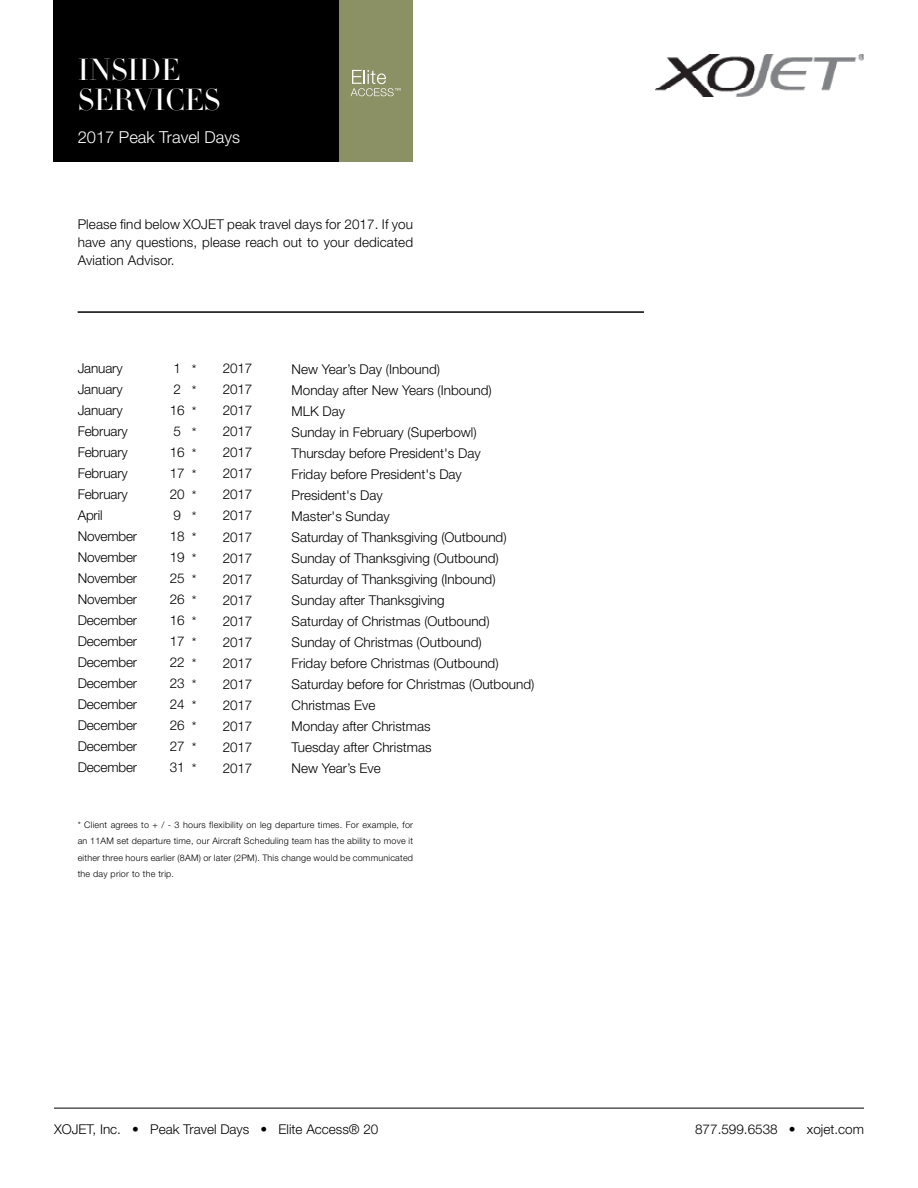
<style>
.page{position:relative;width:918px;height:1188px;background:#fff}
.page>*{position:absolute;margin:0;border:0;box-sizing:border-box;transform-origin:0 0}
.t1{font:300 30px/30px "HTF Didot L42";color:#fff}
.t2{font:300 16.5px "Helvetica Neue LT Std";color:#fff}
.t3{font:300 13.5px/21px "Helvetica Neue LT Std";color:#000;text-align:justify}
.t4{font:300 9px/16.5px "Helvetica Neue LT Std";letter-spacing:.025em;color:#000;text-align:justify}
</style>
<div class="page">
<hr style="left:54px;top:1108px;width:810px;height:1px;background:#000">
<img style="left:655px;top:54px;width:209px;height:43px">
<div style="left:54px;top:0;width:286px;height:162px;background:#000"></div>
<div style="left:340px;top:0;width:73px;height:162px;background:#8b9165"></div>
<svg style="left:351px;top:70px;width:49px;height:26px"></svg>
<hr style="left:78px;top:311px;width:566px;height:2px;background:#000">
<h1 class="t1" style="left:78px;top:55px;width:144px">INSIDE<br>SERVICES</h1>
<p class="t2" style="left:78px;top:127px;width:164px">2017 Peak Travel Days</p>
<p class="t3" style="left:78px;top:214px;width:337px;line-height:18px">Please find below XOJET peak travel days for 2017. If you have any questions, please reach out to your dedicated Aviation Advisor.</p>
<p class="t3" style="left:78px;top:358px;width:61px;text-align:left">January<br>January<br>January<br>February<br>February<br>February<br>February<br>April<br>November<br>November<br>November<br>November<br>December<br>December<br>December<br>December<br>December<br>December<br>December<br>December</p>
<p class="t3" style="left:170px;top:358px;width:16px;text-align:left">1<br>2<br>16<br>5<br>16<br>17<br>20<br>9<br>18<br>19<br>25<br>26<br>16<br>17<br>22<br>23<br>24<br>26<br>27<br>31</p>
<p class="t3" style="left:223px;top:358px;width:31px">2017<br>2017<br>2017<br>2017<br>2017<br>2017<br>2017<br>2017<br>2017<br>2017<br>2017<br>2017<br>2017<br>2017<br>2017<br>2017<br>2017<br>2017<br>2017<br>2017</p>
<p class="t3" style="left:192px;top:358px;width:6px">* * * * * * * * * * * * * * * * * * * *</p>
<p class="t3" style="left:292px;top:358px;width:244px;text-align:left">New Year’s Day (Inbound)<br>Monday after New Years (Inbound)<br>MLK Day<br>Sunday in February (Superbowl)<br>Thursday before President's Day<br>Friday before President's Day<br>President's Day<br>Master's Sunday<br>Saturday of Thanksgiving (Outbound)<br>Sunday of Thanksgiving (Outbound)<br>Saturday of Thanksgiving (Inbound)<br>Sunday after Thanksgiving<br>Saturday of Christmas (Outbound)<br>Sunday of Christmas (Outbound)<br>Friday before Christmas (Outbound)<br>Saturday before for Christmas (Outbound)<br>Christmas Eve<br>Monday after Christmas<br>Tuesday after Christmas<br>New Year’s Eve</p>
<p class="t4" style="left:78px;top:816px;width:337px">* Client agrees to + / - 3 hours flexibility on leg departure times. For example, for an 11AM set departure time, our Aircraft Scheduling team has the ability to move it either three hours earlier (8AM) or later (2PM). This change would be communicated the day prior to the trip.</p>
<p class="t3" style="left:54px;top:1118px;width:326px">XOJET, Inc. • Peak Travel Days • Elite Access® 20</p>
<p class="t3" style="left:695px;top:1118px;width:170px">877.599.6538 • xojet.com</p>
</div>
